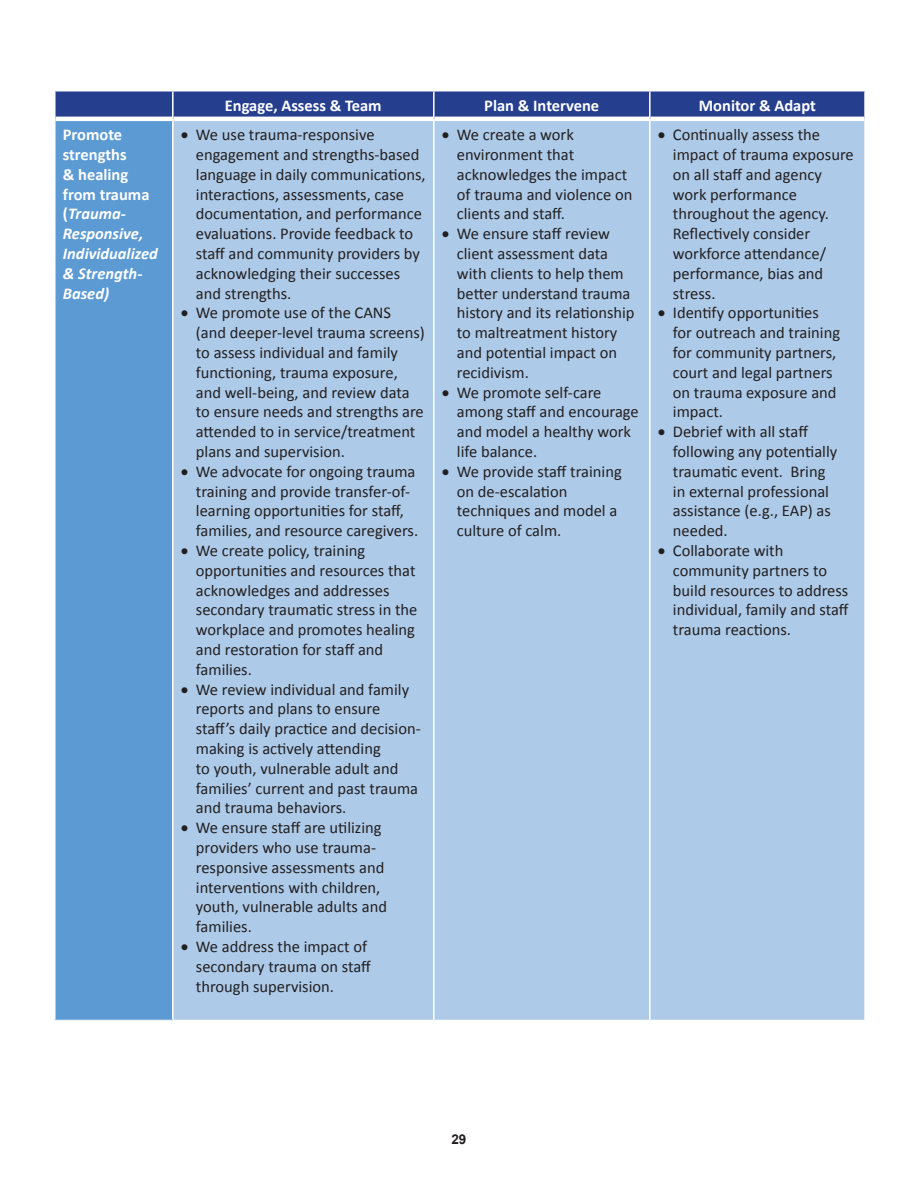
<style>
.page{position:relative;width:918px;height:1188px;background:#fff}
.page>*{position:absolute;margin:0;border:0;box-sizing:border-box;transform-origin:0 0}
.t1{font:16.5px/19.8px "Calibri";color:#231f20}
.t2{font:italic 700 16.5px/19.8px "Calibri";color:#fff}
.t3{font:700 16.5px "Calibri";color:#fff}
.t4{font:700 13.5px "Arial";color:#231f20}
.s1{font-style:normal}
</style>
<div class="page">
<div style="left:56px;top:92px;width:808px;height:25px;background:#253f8e"></div>
<div style="left:55px;top:119px;width:118px;height:901px;background:#5c9ad3"></div>
<div style="left:174px;top:121px;width:690px;height:899px;background:#adcbe9"></div>
<hr style="left:56px;top:117px;width:116px;height:4px;background:#fff">
<hr style="left:172px;top:91px;width:2px;height:28px;background:#fff">
<hr style="left:433px;top:91px;width:2px;height:28px;background:#fff">
<hr style="left:649px;top:91px;width:2px;height:28px;background:#fff">
<hr style="left:54px;top:119px;width:2px;height:901px;background:#fff">
<hr style="left:172px;top:119px;width:2px;height:901px;background:#fff">
<hr style="left:433px;top:119px;width:2px;height:901px;background:#fff">
<hr style="left:649px;top:119px;width:2px;height:901px;background:#fff">
<p class="t3" style="left:225px;top:95px;width:158px">Engage, Assess &amp; Team</p>
<p class="t3" style="left:484px;top:95px;width:116px">Plan &amp; Intervene</p>
<p class="t3" style="left:699px;top:95px;width:119px">Monitor &amp; Adapt</p>
<p class="t2" style="left:63px;top:125px;width:97px"><span class="s1">Promote strengths<br>&amp; healing from trauma (</span>Trauma-<br>Responsive,<br>Individualized &amp; Strength-<br>Based)</p>
<p class="t1" style="left:196px;top:125px;width:231px;text-indent:-15px">• We use trauma-responsive engagement and strengths-based language in daily communications, interactions, assessments, case documentation, and performance evaluations. Provide feedback to staff and community providers by acknowledging their successes and strengths.</p>
<p class="t1" style="left:196px;top:303px;width:231px;text-indent:-15px">• We promote use of the CANS (and deeper-level trauma screens) to assess individual and family functioning, trauma exposure, and well-being, and review data to ensure needs and strengths are attended to in service/treatment plans and supervision.</p>
<p class="t1" style="left:196px;top:461px;width:224px;text-indent:-15px">• We advocate for ongoing trauma training and provide transfer-of&shy;learning opportunities for staff, families, and resource caregivers.</p>
<p class="t1" style="left:196px;top:541px;width:223px;text-indent:-15px">• We create policy, training opportunities and resources that acknowledges and addresses secondary traumatic stress in the workplace and promotes healing and restoration for staff and families.</p>
<p class="t1" style="left:196px;top:679px;width:226px;text-indent:-15px">• We review individual and family reports and plans to ensure staff’s daily practice and decision&shy;making is actively attending<br>to youth, vulnerable adult and families’ current and past trauma and trauma behaviors.</p>
<p class="t1" style="left:196px;top:818px;width:193px;text-indent:-15px">• We ensure staff are utilizing providers who use trauma&shy;responsive assessments and interventions with children, youth, vulnerable adults and families.</p>
<p class="t1" style="left:196px;top:937px;width:177px;text-indent:-15px">• We address the impact of secondary trauma on staff through supervision.</p>
<p class="t1" style="left:457px;top:125px;width:177px;text-indent:-15px">• We create a work environment that acknowledges the impact of trauma and violence on clients and staff.</p>
<p class="t1" style="left:457px;top:224px;width:179px;text-indent:-15px">• We ensure staff review client assessment data with clients to help them better understand trauma history and its relationship to maltreatment history and potential impact on recidivism.</p>
<p class="t1" style="left:457px;top:382px;width:183px;text-indent:-15px">• We promote self-care among staff and encourage and model a healthy work life balance.</p>
<p class="t1" style="left:457px;top:461px;width:166px;text-indent:-15px">• We provide staff training on de-escalation techniques and model a culture of calm.</p>
<p class="t1" style="left:673px;top:125px;width:182px;text-indent:-15px">• Continually assess the impact of trauma exposure on all staff and agency work performance throughout the agency.<br>Reflectively consider workforce attendance/ performance, bias and stress.</p>
<p class="t1" style="left:673px;top:303px;width:169px;text-indent:-15px">• Identify opportunities for outreach and training for community partners, court and legal partners on trauma exposure and impact.</p>
<p class="t1" style="left:673px;top:422px;width:166px;text-indent:-15px">• Debrief with all staff following any potentially traumatic event. Bring in external professional assistance (e.g., EAP) as needed.</p>
<p class="t1" style="left:673px;top:541px;width:177px;text-indent:-15px">• Collaborate with community partners to build resources to address individual, family and staff trauma reactions.</p>
<p class="t4" style="left:451px;top:1130px;width:17px">29</p>
</div>
